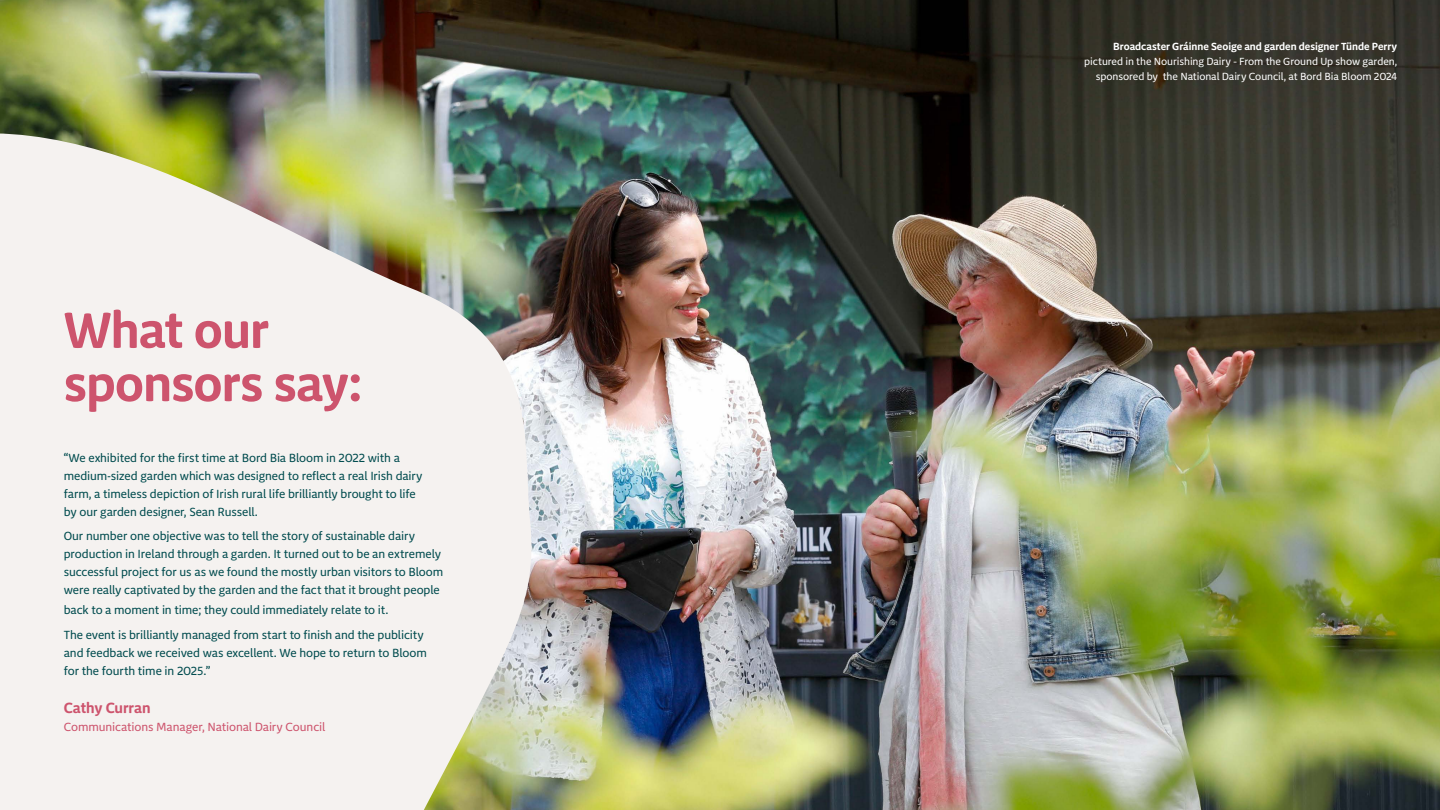
<style>
.page{position:relative;width:1440px;height:810px;background:#fff}
.page>*{position:absolute;margin:0;border:0;box-sizing:border-box;transform-origin:0 0}
.t1{font:700 51px/53.2px "Bord Bia Sans";letter-spacing:-.015em;color:#cd546d}
.t2{font:700 15px "Bord Bia Sans";letter-spacing:-.01em;color:#cd546d}
.t3{font:12px/18px "Bord Bia Sans";letter-spacing:-.01em;color:#004b4e}
.t4{font:12px "Bord Bia Sans";letter-spacing:-.01em;color:#cd546d}
.t5{font:10.5px/15px "Bord Bia Sans";letter-spacing:-.01em;color:#fff;text-align:right}
.t6{font:700 10.5px "Bord Bia Sans";letter-spacing:-.005em;color:#fff}
</style>
<div class="page">
<img style="left:543px;top:0;width:897px;height:810px">
<img style="left:0;top:0;width:543px;height:810px">
<h1 class="t1" style="left:64px;top:303px;width:300px">What our sponsors say:</h1>
<p class="t3" style="left:64px;top:448px;width:360px">“We exhibited for the first time at Bord Bia Bloom in 2022 with a medium-sized garden which was designed to reflect a real Irish dairy farm, a timeless depiction of Irish rural life brilliantly brought to life by our garden designer, Sean Russell.</p>
<p class="t3" style="left:64px;top:527px;width:381px">Our number one objective was to tell the story of sustainable dairy production in Ireland through a garden. It turned out to be an extremely successful project for us as we found the mostly urban visitors to Bloom were really captivated by the garden and the fact that it brought people</p>
<p class="t3" style="left:64px;top:598px;width:362px;line-height:24.4px">back to a moment in time; they could immediately relate to it.<br>The event is brilliantly managed from start to finish and the publicity</p>
<p class="t3" style="left:64px;top:643px;width:365px">and feedback we received was excellent. We hope to return to Bloom for the fourth time in 2025.”</p>
<p class="t2" style="left:64px;top:699px;width:88px">Cathy Curran</p>
<p class="t4" style="left:64px;top:720px;width:263px">Communications Manager, National Dairy Council</p>
<p class="t6" style="left:1113px;top:41px;width:286px">Broadcaster Gráinne Seoige and garden designer Tünde Perry</p>
<p class="t5" style="left:1084px;top:54px;width:315px">pictured in the Nourishing Dairy – From the Ground Up show garden, sponsored by the National Dairy Council, at Bord Bia Bloom 2024</p>
</div>
